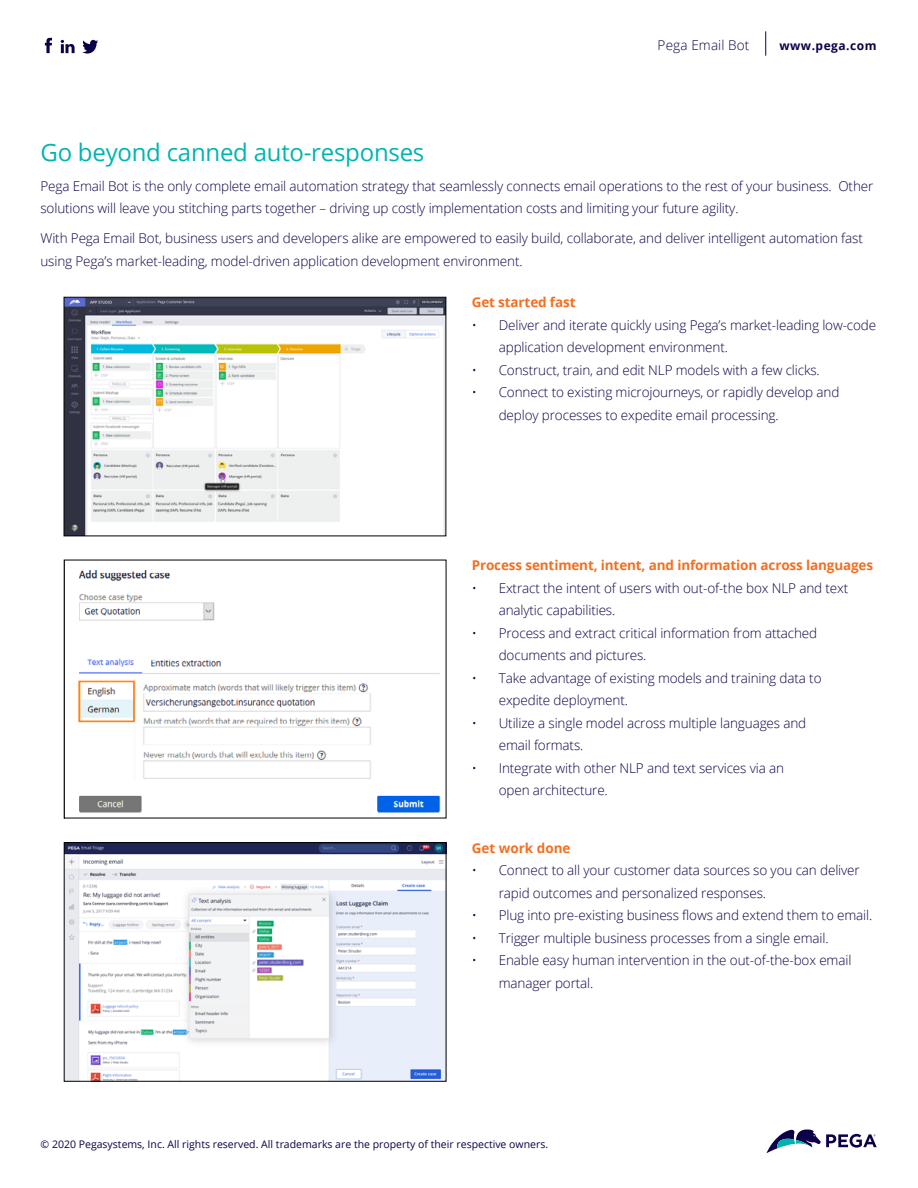
<style>
.page{position:relative;width:918px;height:1188px;background:#fff}
.page>*{position:absolute;margin:0;border:0;box-sizing:border-box;transform-origin:0 0}
.t1{font:24px "Open Sans";letter-spacing:-.01em;color:#00b5af}
.t2{font:300 13.5px/22.5px "Open Sans";letter-spacing:-.01em;color:#0e0048}
.t3{font:700 13.5px "Open Sans";letter-spacing:-.01em;color:#f36f21}
.t4{font:300 13.5px "Open Sans";letter-spacing:.01em;color:#0e0048}
.t5{font:700 12px "Open Sans";letter-spacing:.04em;color:#0e0048}
.t6{font:10.5px "Open Sans";color:#0e0048}
</style>
<div class="page">
<svg style="left:765px;top:31px;width:1px;height:25px"></svg>
<svg style="left:82px;top:40px;width:16px;height:14px"></svg>
<svg style="left:61px;top:40px;width:14px;height:13px"></svg>
<svg style="left:45px;top:38px;width:7px;height:15px"></svg>
<svg style="left:766px;top:1129px;width:111px;height:24px"></svg>
<img style="left:66px;top:299px;width:378px;height:235px">
<div style="left:64px;top:297px;width:382px;height:239px;border:1px solid #000"></div>
<img style="left:78px;top:570px;width:363px;height:243px">
<img style="left:66px;top:844px;width:378px;height:235px">
<div style="left:64px;top:842px;width:382px;height:239px;border:1px solid #000"></div>
<p class="t4" style="left:658px;top:35px;width:93px">Pega Email Bot</p>
<p class="t5" style="left:779px;top:37px;width:99px">www.pega.com</p>
<h1 class="t1" style="left:40px;top:135px;width:385px">Go beyond canned auto-responses</h1>
<p class="t2" style="left:40px;top:174px;width:834px">Pega Email Bot is the only complete email automation strategy that seamlessly connects email operations to the rest of your business. Other solutions will leave you stitching parts together – driving up costly implementation costs and limiting your future agility.</p>
<p class="t2" style="left:40px;top:227px;width:824px">With Pega Email Bot, business users and developers alike are empowered to easily build, collaborate, and deliver intelligent automation fast using Pega’s market-leading, model-driven application development environment.</p>
<p class="t3" style="left:472px;top:293px;width:105px">Get started fast</p>
<p class="t2" style="left:499px;top:313px;width:379px;text-indent:-27px">• Deliver and iterate quickly using Pega’s market-leading low-code application development environment.</p>
<p class="t2" style="left:472px;top:358px;width:350px">• Construct, train, and edit NLP models with a few clicks.</p>
<p class="t2" style="left:499px;top:381px;width:342px;text-indent:-27px">• Connect to existing microjourneys, or rapidly develop and deploy processes to expedite email processing.</p>
<p class="t3" style="left:472px;top:556px;width:403px">Process sentiment, intent, and information across languages</p>
<p class="t2" style="left:499px;top:576px;width:351px;text-indent:-27px">• Extract the intent of users with out-of-the box NLP and text analytic capabilities.</p>
<p class="t2" style="left:499px;top:621px;width:320px;text-indent:-27px">• Process and extract critical information from attached documents and pictures.</p>
<p class="t2" style="left:499px;top:666px;width:324px;text-indent:-27px">• Take advantage of existing models and training data to expedite deployment.</p>
<p class="t2" style="left:499px;top:711px;width:309px;text-indent:-27px">• Utilize a single model across multiple languages and email formats.</p>
<p class="t2" style="left:499px;top:756px;width:287px;text-indent:-27px">• Integrate with other NLP and text services via an open architecture.</p>
<p class="t3" style="left:472px;top:838px;width:100px">Get work done</p>
<p class="t2" style="left:499px;top:859px;width:363px;text-indent:-27px">• Connect to all your customer data sources so you can deliver rapid outcomes and personalized responses.</p>
<p class="t2" style="left:472px;top:904px;width:402px">• Plug into pre-existing business flows and extend them to email.</p>
<p class="t2" style="left:472px;top:926px;width:358px">• Trigger multiple business processes from a single email.</p>
<p class="t2" style="left:499px;top:949px;width:354px;text-indent:-27px">• Enable easy human intervention in the out-of-the-box email manager portal.</p>
<p class="t6" style="left:41px;top:1137px;width:509px">© 2020 Pegasystems, Inc. All rights reserved. All trademarks are the property of their respective owners.</p>
</div>
